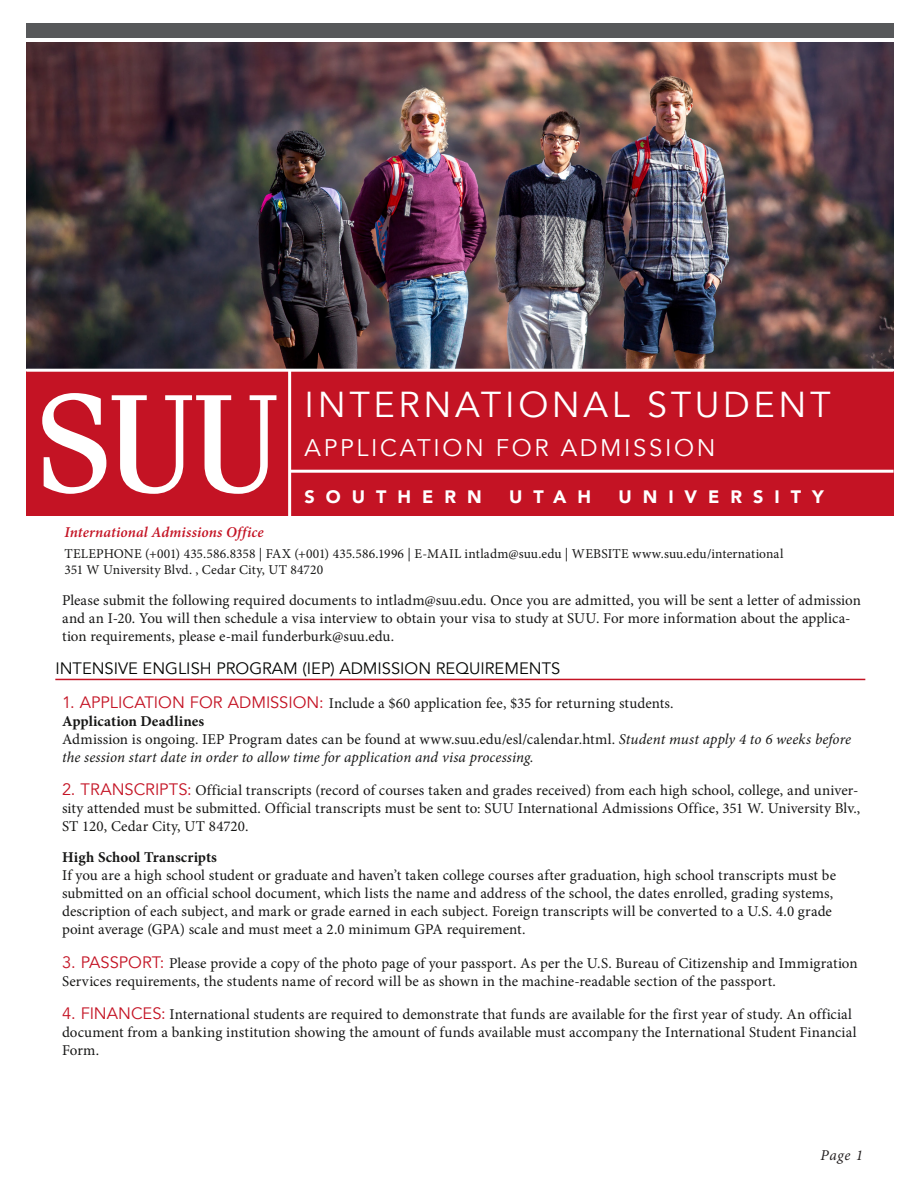
<style>
.page{position:relative;width:918px;height:1188px;background:#fff}
.page>*{position:absolute;margin:0;border:0;box-sizing:border-box;transform-origin:0 0}
.t1{font:36px "Avenir";letter-spacing:.1em;color:#fff}
.t2{font:24px "Avenir";letter-spacing:.11em;color:#fff}
.t3{font:900 18px "Avenir";letter-spacing:.61em;color:#fff}
.Body_Heading_Underli{font:16.5px "Avenir";color:#040503}
.Paragraph_Style_Main{font:15px/18px "Minion Pro";letter-spacing:.005em;color:#171716}
.Paragraph_Style_Main-2{font:italic 600 15px "Minion Pro";letter-spacing:.01em;color:#c41324}
.t4{font:italic 15px "Minion Pro";color:#231f20}
.Paragraph_Style_Main-3{font:13.5px "Minion Pro";letter-spacing:.005em;color:#171716}
.s1{font-family:"Avenir";font-size:16.5px;color:#c41324}
.s2{font-weight:700}
.s3{font-style:italic}
</style>
<div class="page">
<img style="left:26px;top:42px;width:868px;height:327px">
<div style="left:26px;top:23px;width:868px;height:15px;background:#57585a"></div>
<div style="left:26px;top:372px;width:868px;height:144px;background:#c41324"></div>
<hr style="left:290px;top:470px;width:604px;height:3px;background:#fff">
<hr style="left:288px;top:370px;width:3px;height:156px;background:#fff">
<svg style="left:42px;top:393px;width:234px;height:101px"></svg>
<hr style="left:55px;top:679px;width:810px;height:1px;background:#c41324">
<p class="t1" style="left:305px;top:383px;width:528px">INTERNATIONAL STUDENT</p>
<p class="t2" style="left:305px;top:433px;width:412px">APPLICATION FOR ADMISSION</p>
<p class="t3" style="left:305px;top:481px;width:179px">SOUTHERN</p>
<p class="t3" style="left:509px;top:481px;width:83px">UTAH</p>
<p class="t3" style="left:618px;top:481px;width:207px">UNIVERSITY</p>
<p class="Paragraph_Style_Main-2" style="left:64px;top:521px;width:201px">International Admissions Office</p>
<p class="Paragraph_Style_Main-3" style="left:64px;top:544px;width:720px">TELEPHONE (+001) 435.586.8358 | FAX (+001) 435.586.1996 | E-MAIL intladm@suu.edu | WEBSITE www.suu.edu/international</p>
<p class="Paragraph_Style_Main-3" style="left:64px;top:560px;width:260px">351 W University Blvd. , Cedar City, UT 84720</p>
<p class="Paragraph_Style_Main" style="left:62px;top:591px;width:800px">Please submit the following required documents to intladm@suu.edu. Once you are admitted, you will be sent a letter of admission and an I-20. You will then schedule a visa interview to obtain your visa to study at SUU. For more information about the applica&shy;tion requirements, please e-mail funderburk@suu.edu.</p>
<p class="Body_Heading_Underli" style="left:55px;top:659px;width:507px">INTENSIVE ENGLISH PROGRAM (IEP) ADMISSION REQUIREMENTS</p>
<p class="Paragraph_Style_Main" style="left:62px;top:694px;width:791px"><span class="s1">1. APPLICATION FOR ADMISSION:</span> Include a $60 application fee, $35 for returning students.<br><span class="s2">Application Deadlines<br></span>Admission is ongoing. IEP Program dates can be found at www.suu.edu/esl/calendar.html. <span class="s3">Student must apply 4 to 6 weeks before the session start date in order to allow time for application and visa processing.</span></p>
<p class="Paragraph_Style_Main" style="left:62px;top:781px;width:800px"><span class="s1">2. TRANSCRIPTS:</span> Official transcripts (record of courses taken and grades received) from each high school, college, and univer&shy;sity attended must be submitted. Official transcripts must be sent to: SUU International Admissions Office, 351 W. University Blv.,<br>ST 120, Cedar City, UT 84720.</p>
<p class="Paragraph_Style_Main" style="left:62px;top:849px;width:775px"><span class="s2">High School Transcripts<br></span>If you are a high school student or graduate and haven’t taken college courses after graduation, high school transcripts must be submitted on an official school document, which lists the name and address of the school, the dates enrolled, grading systems, description of each subject, and mark or grade earned in each subject. Foreign transcripts will be converted to a U.S. 4.0 grade point average (GPA) scale and must meet a 2.0 minimum GPA requirement.</p>
<p class="Paragraph_Style_Main" style="left:62px;top:954px;width:797px"><span class="s1">3. PASSPORT:</span> Please provide a copy of the photo page of your passport. As per the U.S. Bureau of Citizenship and Immigration<br>Services requirements, the students name of record will be as shown in the machine-readable section of the passport.</p>
<p class="Paragraph_Style_Main" style="left:62px;top:1005px;width:796px"><span class="s1">4. FINANCES:</span> International students are required to demonstrate that funds are available for the first year of study. An official document from a banking institution showing the amount of funds available must accompany the International Student Financial<br>Form.</p>
<p class="t4" style="left:821px;top:1145px;width:44px">Page 1</p>
</div>
